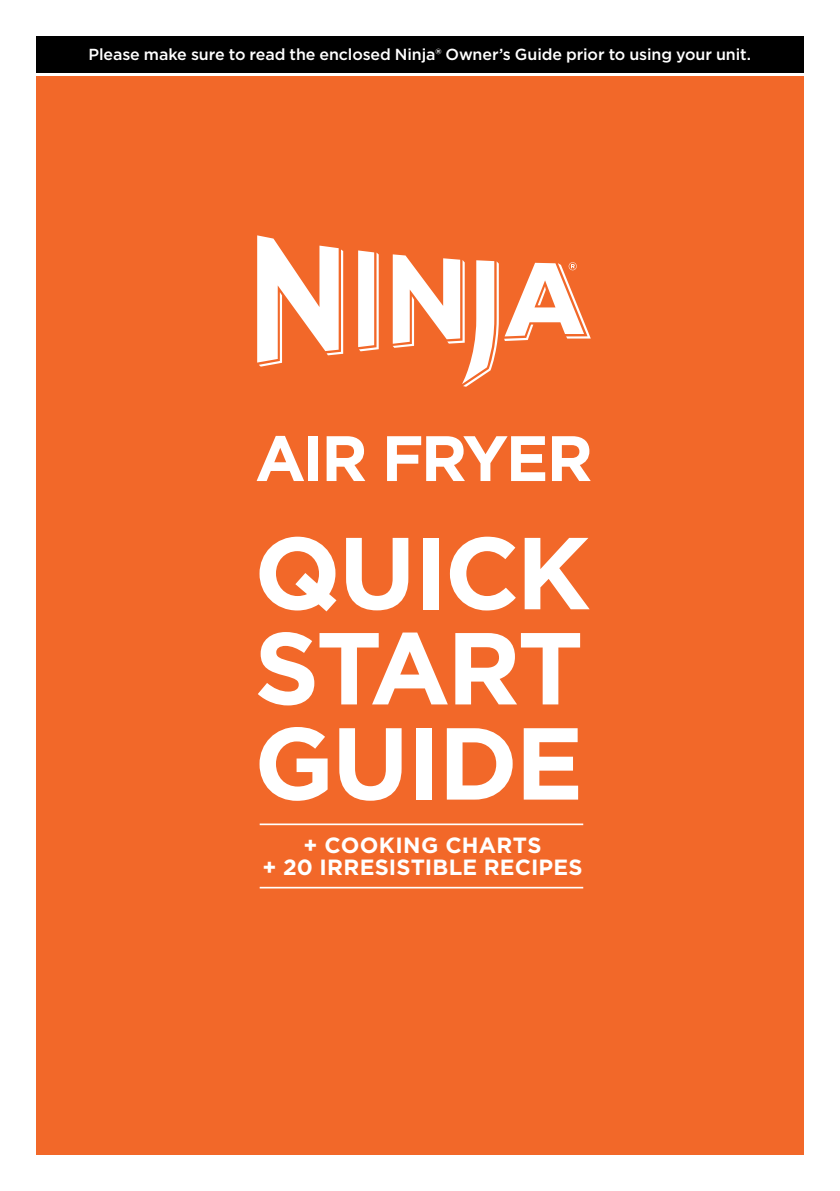
<style>
.page{position:relative;width:840px;height:1191px;background:#fff}
.page>*{position:absolute;margin:0;border:0;box-sizing:border-box;transform-origin:0 0}
.t1{font:700 102px/95.2px "Gotham";letter-spacing:-.03em;color:#fff;text-align:justify}
.t2{font:700 64px "Gotham";letter-spacing:-.045em;color:#fff}
.t3{font:700 22px/22px "Gotham";letter-spacing:.01em;color:#fff;text-align:center}
.t4{font:500 16px "Gotham";letter-spacing:-.01em;color:#fff}
</style>
<div class="page">
<div style="left:36px;top:77px;width:767px;height:1078px;background:#f26829"></div>
<div style="left:36px;top:36px;width:767px;height:36px;background:#000"></div>
<svg style="left:257px;top:235px;width:86px;height:132px"></svg>
<svg style="left:358px;top:250px;width:20px;height:101px;background:#fce6dc"></svg>
<svg style="left:392px;top:254px;width:106px;height:133px"></svg>
<svg style="left:504px;top:262px;width:86px;height:79px"></svg>
<hr style="left:259px;top:823px;width:324px;height:2px;background:#fff">
<hr style="left:259px;top:886px;width:324px;height:2px;background:#fff">
<p class="t4" style="left:89px;top:44px;width:663px">Please make sure to read the enclosed Ninja® Owner’s Guide prior to using your unit.</p>
<h2 class="t2" style="left:255px;top:416px;width:339px">AIR FRYER</h2>
<h1 class="t1" style="left:254px;top:525px;width:338px">QUICK START GUIDE</h1>
<h3 class="t3" style="left:262px;top:834px;width:321px">+ COOKING CHARTS<br>+ 20 IRRESISTIBLE RECIPES</h3>
</div>
